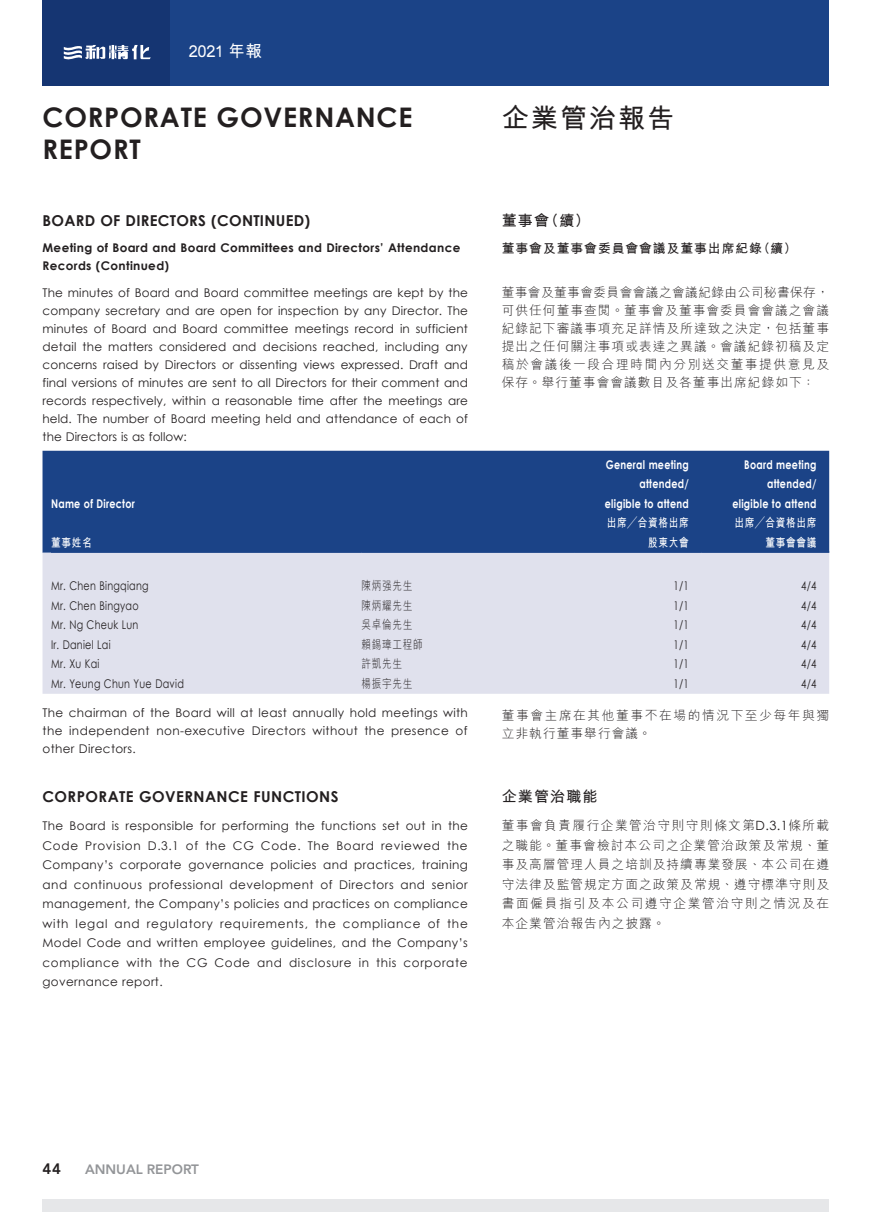
<style>
.page{position:relative;width:893px;height:1212px;background:#fff}
.page>*{position:absolute;margin:0;border:0;box-sizing:border-box;transform-origin:0 0}
.t1{font:700 27px/31.5px "Century Gothic";letter-spacing:.03em;color:#231f20}
.t2{font:700 27px "M Hei HK";letter-spacing:.08em;color:#231f20}
.t3{font:600 16.5px "M Yuen HK";color:#fff}
.t4{font:700 15px "Century Gothic";letter-spacing:.03em;color:#231f20}
.t5{font:700 15px "M Hei HK";letter-spacing:.08em;color:#231f20}
.t6{font:800 15px "Avenir LT Std";color:#231f20}
.t7{font:800 13.5px "Avenir LT Std";color:#939598}
.t8{font:300 12.75px/18px "M Hei HK";letter-spacing:.12em;color:#231f20;text-align:justify}
.t9{font:700 12.75px "M Hei HK";letter-spacing:.08em;color:#231f20}
.t10{font:12px/18px "Century Gothic";letter-spacing:.03em;color:#231f20;text-align:justify}
.t11{font:12px "Century Gothic";letter-spacing:.03em;color:#231f20;scale:.8 1}
.t12{font:700 12px/19.5px "Century Gothic";letter-spacing:.03em;color:#fff;text-align:right;scale:.8 1}
.t13{font:700 12px/18px "Century Gothic";letter-spacing:.03em;color:#231f20}
.t14{font:300 12px "M Hei HK";letter-spacing:.08em;color:#231f20;scale:.8 1}
.t15{font:700 12px/19.5px "M Hei HK";letter-spacing:.08em;color:#fff;text-align:right;scale:.8 1}
.s1{font-family:"M Hei HK";font-weight:700}
.s2{font-family:"Century Gothic";font-weight:400}
</style>
<div class="page">
<div style="left:43px;top:0;width:786px;height:85px;background:#1b4387"></div>
<div style="left:43px;top:0;width:127px;height:85px;background:#153572"></div>
<svg style="left:64px;top:45px;width:86px;height:15px"></svg>
<div style="left:43px;top:1199px;width:786px;height:13px;background:#e6e7e9"></div>
<div style="left:43px;top:451px;width:786px;height:102px;background:#1b4387"></div>
<div style="left:43px;top:553px;width:786px;height:141px;background:#e0e1ed"></div>
<hr style="left:51px;top:551px;width:310px;height:2px;background:#1b4387">
<hr style="left:361px;top:551px;width:213px;height:2px;background:#1b4387">
<hr style="left:574px;top:551px;width:128px;height:2px;background:#1b4387">
<hr style="left:702px;top:551px;width:127px;height:2px;background:#1b4387">
<h2 class="t3" style="left:189px;top:40px;width:75px">2021 <span class="s1">年報</span></h2>
<h1 class="t1" style="left:43px;top:101px;width:371px">CORPORATE GOVERNANCE<br>REPORT</h1>
<h1 class="t2" style="left:502px;top:99px;width:174px">企業管治報告</h1>
<p class="t4" style="left:43px;top:209px;width:269px">BOARD OF DIRECTORS (CONTINUED)</p>
<p class="t13" style="left:43px;top:238px;width:419px">Meeting of Board and Board Committees and Directors’ Attendance<br>Records (Continued)</p>
<p class="t10" style="left:43px;top:283px;width:427px">The minutes of Board and Board committee meetings are kept by the company secretary and are open for inspection by any Director. The minutes of Board and Board committee meetings record in sufficient detail the matters considered and decisions reached, including any concerns raised by Directors or dissenting views expressed. Draft and final versions of minutes are sent to all Directors for their comment and records respectively, within a reasonable time after the meetings are held. The number of Board meeting held and attendance of each of the Directors is as follow:</p>
<p class="t12" style="left:51px;top:493px;width:106px">Name of Director</p>
<p class="t15" style="left:51px;top:532px;width:52px">董事姓名</p>
<p class="t5" style="left:502px;top:210px;width:89px">董事會（續）</p>
<p class="t9" style="left:502px;top:239px;width:296px">董事會及董事會委員會會議及董事出席紀錄（續）</p>
<p class="t8" style="left:502px;top:283px;width:329px">董事會及董事會委員會會議之會議紀錄由公司秘書保存，可供任何董事查閱。董事會及董事會委員會會議之會議紀錄記下審議事項充足詳情及所達致之決定，包括董事提出之任何關注事項或表達之異議。會議紀錄初稿及定稿於會議後一段合理時間內分別送交董事提供意見及保存。舉行董事會會議數目及各董事出席紀錄如下：</p>
<p class="t12" style="left:605px;top:454px;width:107px">General meeting attended/ eligible to attend</p>
<p class="t12" style="left:732px;top:454px;width:107px">Board meeting attended/ eligible to attend</p>
<p class="t15" style="left:607px;top:512px;width:104px">出席╱合資格出席股東大會</p>
<p class="t15" style="left:734px;top:512px;width:104px">出席╱合資格出席董事會會議</p>
<p class="t11" style="left:51px;top:577px;width:123px">Mr. Chen Bingqiang</p>
<p class="t14" style="left:361px;top:577px;width:65px">陳炳强先生</p>
<p class="t11" style="left:673px;top:577px;width:21px">1/1</p>
<p class="t11" style="left:801px;top:577px;width:21px">4/4</p>
<p class="t11" style="left:51px;top:597px;width:111px">Mr. Chen Bingyao</p>
<p class="t14" style="left:361px;top:597px;width:65px">陳炳耀先生</p>
<p class="t11" style="left:673px;top:597px;width:21px">1/1</p>
<p class="t11" style="left:801px;top:597px;width:21px">4/4</p>
<p class="t11" style="left:51px;top:616px;width:111px">Mr. Ng Cheuk Lun</p>
<p class="t14" style="left:361px;top:616px;width:65px">吳卓倫先生</p>
<p class="t11" style="left:673px;top:616px;width:21px">1/1</p>
<p class="t11" style="left:801px;top:616px;width:21px">4/4</p>
<p class="t11" style="left:51px;top:636px;width:76px">Ir. Daniel Lai</p>
<p class="t14" style="left:361px;top:636px;width:78px">賴錫璋工程師</p>
<p class="t11" style="left:673px;top:636px;width:21px">1/1</p>
<p class="t11" style="left:801px;top:636px;width:21px">4/4</p>
<p class="t11" style="left:51px;top:655px;width:62px">Mr. Xu Kai</p>
<p class="t14" style="left:361px;top:655px;width:52px">許凱先生</p>
<p class="t11" style="left:673px;top:655px;width:21px">1/1</p>
<p class="t11" style="left:801px;top:655px;width:21px">4/4</p>
<p class="t11" style="left:51px;top:675px;width:168px">Mr. Yeung Chun Yue David</p>
<p class="t14" style="left:361px;top:675px;width:65px">楊振宇先生</p>
<p class="t11" style="left:673px;top:675px;width:21px">1/1</p>
<p class="t11" style="left:801px;top:675px;width:21px">4/4</p>
<p class="t10" style="left:43px;top:703px;width:427px">The chairman of the Board will at least annually hold meetings with the independent non-executive Directors without the presence of other Directors.</p>
<p class="t4" style="left:43px;top:785px;width:297px">CORPORATE GOVERNANCE FUNCTIONS</p>
<p class="t10" style="left:43px;top:816px;width:427px;line-height:19.5px">The Board is responsible for performing the functions set out in the Code Provision D.3.1 of the CG Code. The Board reviewed the Company’s corporate governance policies and practices, training and continuous professional development of Directors and senior management, the Company’s policies and practices on compliance with legal and regulatory requirements, the compliance of the Model Code and written employee guidelines, and the Company’s compliance with the CG Code and disclosure in this corporate governance report.</p>
<p class="t8" style="left:502px;top:705px;width:329px">董事會主席在其他董事不在場的情況下至少每年與獨立非執行董事舉行會議。</p>
<p class="t5" style="left:502px;top:786px;width:97px">企業管治職能</p>
<p class="t8" style="left:502px;top:815px;width:329px;line-height:19.5px">董事會負責履行企業管治守則守則條文第<span class="s2">D.3.1</span>條所載之職能。董事會檢討本公司之企業管治政策及常規、董事及高層管理人員之培訓及持續專業發展、本公司在遵守法律及監管規定方面之政策及常規、遵守標準守則及書面僱員指引及本公司遵守企業管治守則之情況及在本企業管治報告內之披露。</p>
<p class="t6" style="left:43px;top:1160px;width:20px">44</p>
<p class="t7" style="left:85px;top:1161px;width:115px">ANNUAL REPORT</p>
</div>
